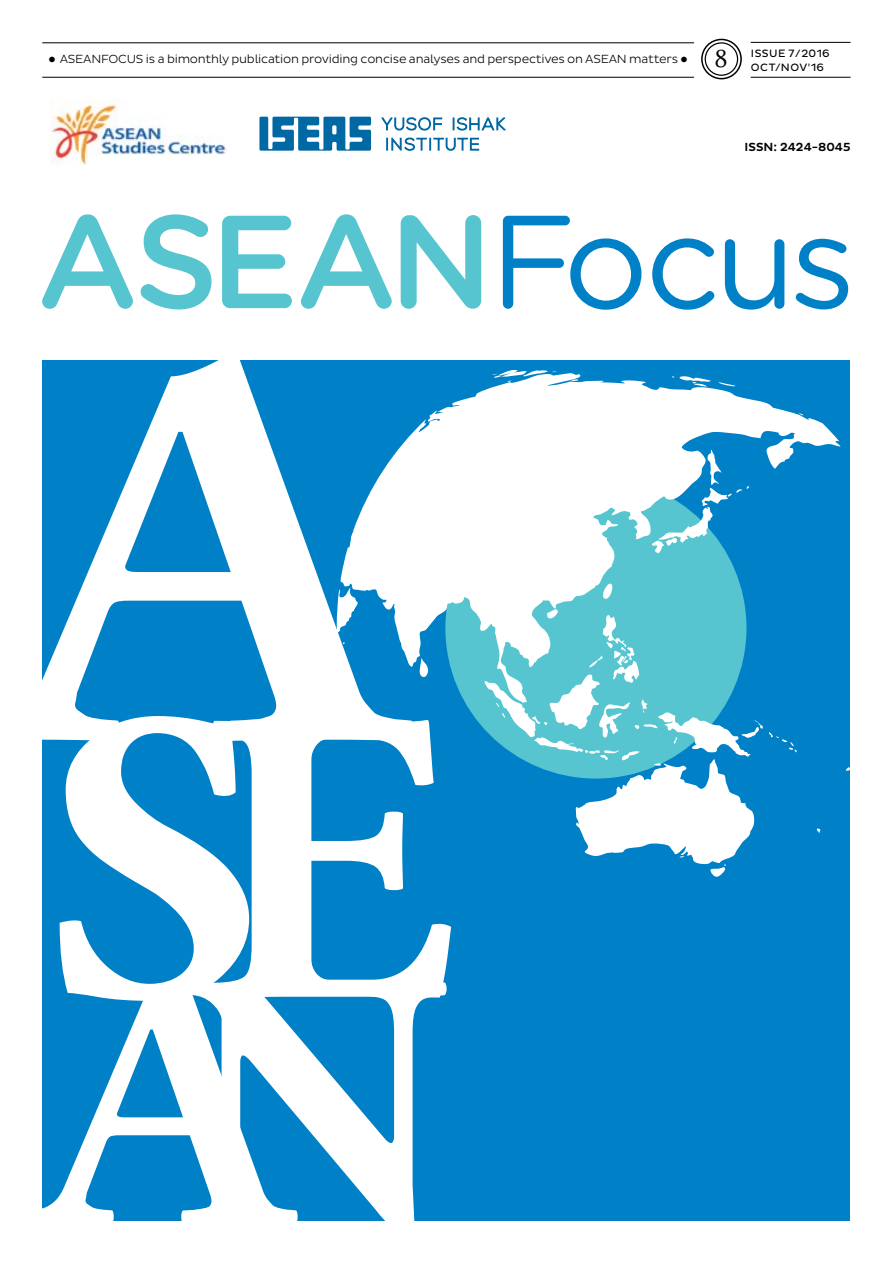
<style>
.page{position:relative;width:893px;height:1263px;background:#fff}
.page>*{position:absolute;margin:0;border:0;box-sizing:border-box;transform-origin:0 0}
.t1{font:500 132px "Gotham Rounded";letter-spacing:-.05em;color:#56c5d0}
.t2{font:28.5px "Lin Libertine";color:#000}
.t3{font:300 12px "Pluto Sans";letter-spacing:-.02em;color:#000}
.t4{font:500 12px "Pluto Sans";color:#000}
.t5{font:10.8px "Pluto Sans";letter-spacing:.045em;color:#000}
.s1{font-family:"Encorpada Classic";font-weight:700;font-size:16.2px}
.s2{font-weight:400;color:#0081c7}
</style>
<div class="page">
<hr style="left:42px;top:77px;width:652px;height:1px;background:#000">
<hr style="left:42px;top:43px;width:652px;height:1px;background:#000">
<hr style="left:751px;top:77px;width:99px;height:1px;background:#000">
<hr style="left:751px;top:42px;width:99px;height:1px;background:#000">
<img style="left:51px;top:100px;width:175px;height:66px">
<svg style="left:259px;top:117px;width:112px;height:34px"></svg>
<svg style="left:381px;top:117px;width:125px;height:34px"></svg>
<div style="left:43px;top:360px;width:807px;height:860px;background:#0081c7"></div>
<svg style="left:42px;top:360px;width:295px;height:381px"></svg>
<svg style="left:60px;top:716px;width:189px;height:262px"></svg>
<svg style="left:42px;top:978px;width:171px;height:243px"></svg>
<svg style="left:213px;top:720px;width:238px;height:262px;fill:#fff"></svg>
<svg style="left:188px;top:982px;width:259px;height:239px;fill:#fff"></svg>
<svg style="left:337px;top:370px;width:513px;height:507px"></svg>
<div style="left:701px;top:39px;width:41px;height:40px;border:2px solid #000;border-radius:50%"></div>
<div style="left:705px;top:42px;width:33px;height:34px;border:1px solid #000;border-radius:50%"></div>
<p class="t3" style="left:49px;top:52px;width:641px"><span class="s1">•</span> ASEANFOCUS is a bimonthly publication providing concise analyses and perspectives on ASEAN matters <span class="s1">•</span></p>
<h2 class="t2" style="left:714px;top:42px;width:15px">8</h2>
<p class="t5" style="left:751px;top:47px;width:80px">ISSUE 7/2016</p>
<p class="t5" style="left:751px;top:62px;width:75px">OCT/NOV'16</p>
<p class="t4" style="left:745px;top:140px;width:107px">ISSN: 2424-8045</p>
<h1 class="t1" style="left:37px;top:167px;width:821px">ASEAN<span class="s2">Focus</span></h1>
</div>
